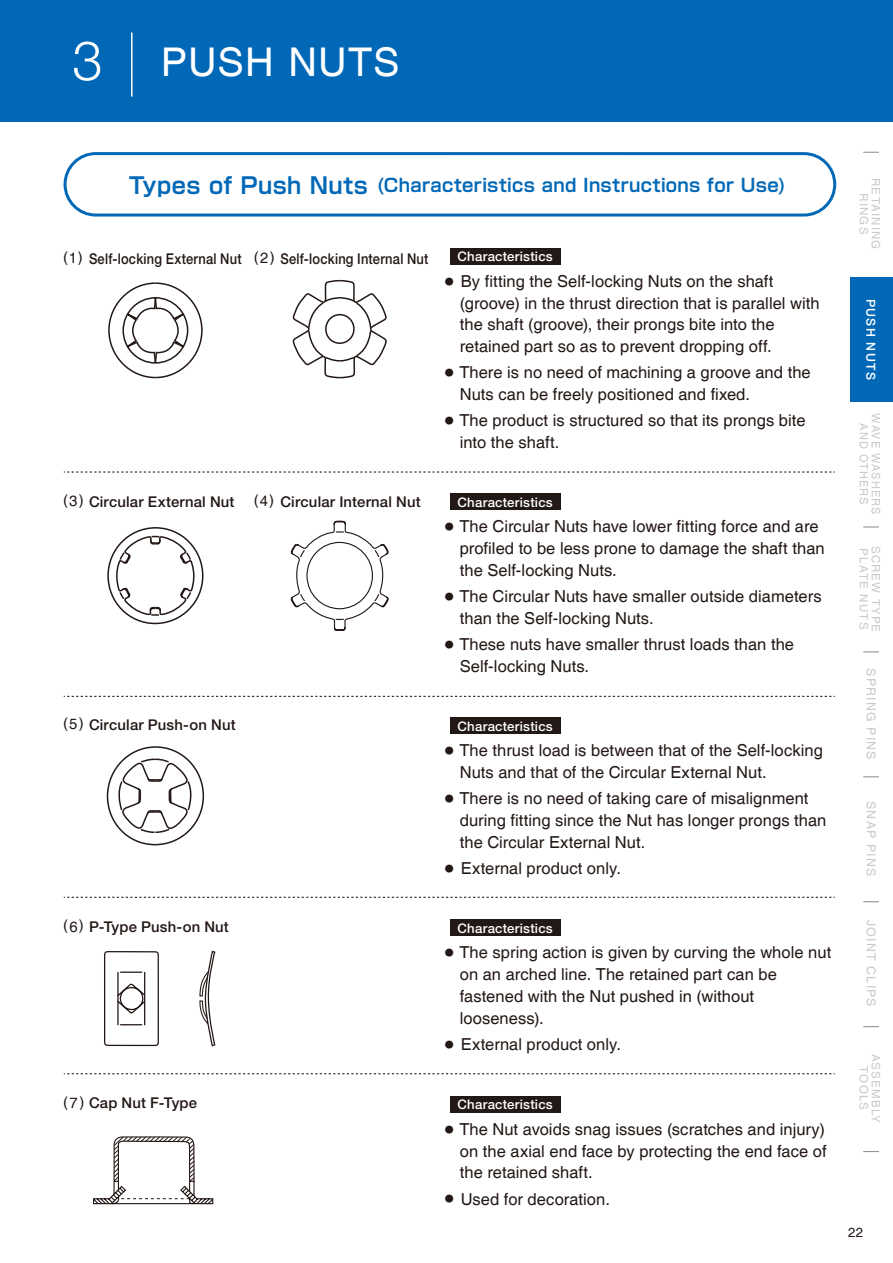
<style>
.page{position:relative;width:893px;height:1263px;background:#fff}
.page>*{position:absolute;margin:0;border:0;box-sizing:border-box;transform-origin:0 0}
.t1{font:39.6px "Helvetica";letter-spacing:.025em;color:#fff}
.t2{font:700 18px "Shin Go Pr 6 De";letter-spacing:.02em;color:#0068b7}
.t3{font:16.5px/21.8px "Helvetica";letter-spacing:.005em;color:#221815}
.t4{font:500 14.85px "Helvetica Neue LT Pro";letter-spacing:.015em;color:#221815}
.t5{font:500 14.85px "Helvetica Neue LT Pro";letter-spacing:.015em;color:#221815;scale:.87 1}
.t6{font:14.85px "Helvetica";color:#221815}
.t7{font:500 13.2px "Helvetica Neue LT Pro";letter-spacing:.015em;color:#fff}
.t8{font:13.2px "Helvetica";color:#221815}
.t9{font:12.3px "Helvetica";letter-spacing:.095em;color:#c9caca}
.t10{font:500 12.3px "Helvetica Neue LT Pro";letter-spacing:.105em;color:#fff}
.t11{font:11.55px/12px "Helvetica";letter-spacing:.095em;color:#c9caca;text-align:center}
.t12{font:11.55px/12px "Helvetica";letter-spacing:.095em;color:#c9caca;text-align:center;scale:.95 1}
.s1{font-family:"Helvetica Neue LT Pro";font-weight:300;font-size:54.6px}
.s2{font-size:22.5px}
.s3{font-family:"Shin Go Pr 6";font-size:9px}
</style>
<div class="page">
<svg style="left:108px;top:282px;width:95px;height:97px"></svg>
<svg style="left:292px;top:279px;width:95px;height:100px"></svg>
<div style="left:325px;top:314px;width:30px;height:30px;border:2px solid #221815;border-radius:50%"></div>
<svg style="left:114px;top:535px;width:83px;height:81px"></svg>
<div style="left:107px;top:527px;width:96px;height:97px;border:2px solid #221815;border-radius:50%"></div>
<svg style="left:290px;top:520px;width:99px;height:111px"></svg>
<svg style="left:116px;top:758px;width:78px;height:76px"></svg>
<div style="left:106px;top:746px;width:98px;height:99px;border:2px solid #221815;border-radius:50%"></div>
<svg style="left:93px;top:1136px;width:121px;height:69px"></svg>
<svg style="left:104px;top:950px;width:112px;height:97px"></svg>
<svg style="left:64px;top:471px;width:771px;height:1px"></svg>
<svg style="left:64px;top:897px;width:771px;height:1px"></svg>
<svg style="left:64px;top:1073px;width:771px;height:1px"></svg>
<svg style="left:64px;top:696px;width:771px;height:1px"></svg>
<div style="left:0;top:0;width:893px;height:122px;background:#0068b7"></div>
<hr style="left:131px;top:33px;width:2px;height:64px;background:#fff">
<div style="left:64px;top:152px;width:772px;height:65px;border:3px solid #0068b7;border-radius:31px"></div>
<div style="left:450px;top:248px;width:110px;height:17px;background:#221815"></div>
<div style="left:450px;top:493px;width:110px;height:17px;background:#221815"></div>
<div style="left:450px;top:717px;width:110px;height:17px;background:#221815"></div>
<div style="left:450px;top:919px;width:110px;height:17px;background:#221815"></div>
<div style="left:450px;top:1096px;width:110px;height:17px;background:#221815"></div>
<div style="left:850px;top:277px;width:43px;height:125px;background:#0068b7"></div>
<svg style="left:863px;top:152px;width:16px;height:1px"></svg>
<svg style="left:863px;top:527px;width:16px;height:1px"></svg>
<svg style="left:863px;top:651px;width:16px;height:1px"></svg>
<svg style="left:863px;top:901px;width:16px;height:1px"></svg>
<svg style="left:863px;top:776px;width:16px;height:1px"></svg>
<svg style="left:863px;top:1026px;width:16px;height:1px"></svg>
<svg style="left:863px;top:1151px;width:16px;height:1px"></svg>
<h1 class="t1" style="left:72px;top:39px;width:329px"><span class="s1">3</span> PUSH NUTS</h1>
<p class="t2" style="left:129px;top:170px;width:659px"><span class="s2">Types of Push Nuts</span> (Characteristics and Instructions for Use)</p>
<p class="t6" style="left:63px;top:248px;width:21px">(1)</p>
<p class="t6" style="left:254px;top:248px;width:22px">(2)</p>
<p class="t5" style="left:89px;top:249px;width:177px">Self-locking External Nut</p>
<p class="t5" style="left:280px;top:249px;width:172px">Self-locking Internal Nut</p>
<p class="t7" style="left:458px;top:249px;width:97px">Characteristics</p>
<p class="t3" style="left:460px;top:271px;width:361px;text-indent:-15px"><span class="s3">●</span> By fitting the Self-locking Nuts on the shaft (groove) in the thrust direction that is parallel with the shaft (groove), their prongs bite into the retained part so as to prevent dropping off.</p>
<p class="t3" style="left:460px;top:362px;width:352px;text-indent:-15px"><span class="s3">●</span> There is no need of machining a groove and the<br>Nuts can be freely positioned and fixed.</p>
<p class="t3" style="left:460px;top:410px;width:347px;text-indent:-15px"><span class="s3">●</span> The product is structured so that its prongs bite into the shaft.</p>
<p class="t6" style="left:63px;top:491px;width:22px">(3)</p>
<p class="t6" style="left:254px;top:491px;width:22px">(4)</p>
<p class="t4" style="left:89px;top:492px;width:147px">Circular External Nut</p>
<p class="t4" style="left:280px;top:492px;width:142px">Circular Internal Nut</p>
<p class="t7" style="left:458px;top:494px;width:97px">Characteristics</p>
<p class="t3" style="left:460px;top:516px;width:366px;text-indent:-15px"><span class="s3">●</span> The Circular Nuts have lower fitting force and are profiled to be less prone to damage the shaft than the Self-locking Nuts.</p>
<p class="t3" style="left:460px;top:586px;width:363px;text-indent:-15px"><span class="s3">●</span> The Circular Nuts have smaller outside diameters than the Self-locking Nuts.</p>
<p class="t3" style="left:460px;top:634px;width:336px;text-indent:-15px"><span class="s3">●</span> These nuts have smaller thrust loads than the<br>Self-locking Nuts.</p>
<p class="t6" style="left:63px;top:714px;width:22px">(5)</p>
<p class="t4" style="left:89px;top:716px;width:148px">Circular Push-on Nut</p>
<p class="t7" style="left:458px;top:718px;width:97px">Characteristics</p>
<p class="t3" style="left:460px;top:740px;width:365px;text-indent:-15px"><span class="s3">●</span> The thrust load is between that of the Self-locking<br>Nuts and that of the Circular External Nut.</p>
<p class="t3" style="left:460px;top:788px;width:368px;text-indent:-15px"><span class="s3">●</span> There is no need of taking care of misalignment during fitting since the Nut has longer prongs than the Circular External Nut.</p>
<p class="t3" style="left:445px;top:858px;width:178px"><span class="s3">●</span> External product only.</p>
<p class="t6" style="left:63px;top:916px;width:22px">(6)</p>
<p class="t4" style="left:89px;top:918px;width:141px">P-Type Push-on Nut</p>
<p class="t7" style="left:458px;top:920px;width:97px">Characteristics</p>
<p class="t3" style="left:460px;top:942px;width:373px;text-indent:-15px"><span class="s3">●</span> The spring action is given by curving the whole nut on an arched line. The retained part can be fastened with the Nut pushed in (without looseness).</p>
<p class="t3" style="left:445px;top:1034px;width:178px"><span class="s3">●</span> External product only.</p>
<p class="t6" style="left:63px;top:1093px;width:23px">(7)</p>
<p class="t4" style="left:89px;top:1094px;width:110px">Cap Nut F-Type</p>
<p class="t7" style="left:458px;top:1096px;width:97px">Characteristics</p>
<p class="t3" style="left:460px;top:1119px;width:368px;text-align:justify;text-indent:-15px"><span class="s3">●</span> The Nut avoids snag issues (scratches and injury) on the axial end face by protecting the end face of the retained shaft.</p>
<p class="t3" style="left:445px;top:1188px;width:167px"><span class="s3">●</span> Used for decoration.</p>
<p class="t11" style="left:881px;top:178px;width:73px;rotate:90deg">RETAINING<br>RINGS</p>
<p class="t10" style="left:878px;top:299px;width:82px;rotate:90deg">PUSH NUTS</p>
<p class="t12" style="left:881px;top:413px;width:108px;rotate:90deg">WAVE WASHERS<br>AND OTHERS</p>
<p class="t11" style="left:869px;top:548px;width:82px;rotate:90deg">PLATE NUTS</p>
<p class="t11" style="left:881px;top:546px;width:88px;rotate:90deg">SCREW TYPE</p>
<p class="t9" style="left:878px;top:668px;width:93px;rotate:90deg">SPRING PINS</p>
<p class="t9" style="left:878px;top:801px;width:77px;rotate:90deg">SNAP PINS</p>
<p class="t9" style="left:878px;top:920px;width:88px;rotate:90deg">JOINT CLIPS</p>
<p class="t11" style="left:881px;top:1053px;width:71px;rotate:90deg">ASSEMBLY<br>TOOLS</p>
<p class="t8" style="left:848px;top:1225px;width:17px">22</p>
</div>
